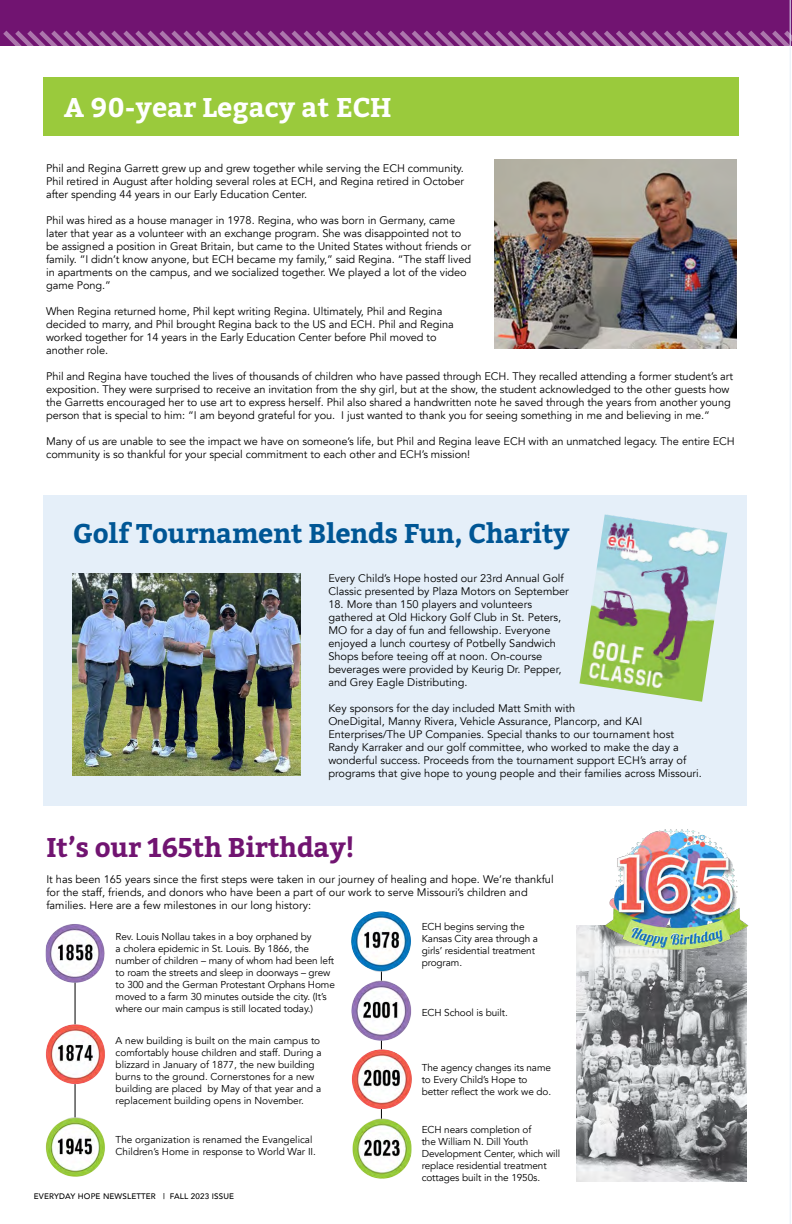
<style>
.page{position:relative;width:792px;height:1224px;background:#fff}
.page>*{position:absolute;margin:0;border:0;box-sizing:border-box;transform-origin:0 0}
.t1{font:700 27px "Bitter";letter-spacing:-.01em;color:#005695}
.t2{font:700 27px "Bitter";letter-spacing:-.01em;color:#711471}
.t3{font:700 27px "Bitter";color:#fff}
.t4{font:11px/13px "Avenir";letter-spacing:-.005em;color:#000}
.t5{font:10px/12px "Avenir";letter-spacing:-.01em;color:#000}
.t6{font:500 8px "Avenir";letter-spacing:.02em;color:#000}
</style>
<div class="page">
<hr style="left:75px;top:936px;width:1px;height:210px;background:#000">
<hr style="left:381px;top:923px;width:1px;height:211px;background:#000">
<div style="left:43px;top:77px;width:696px;height:59px;background:#9aca3c"></div>
<div style="left:43px;top:495px;width:704px;height:310px;background:#e5eff9"></div>
<div style="left:0;top:0;width:792px;height:46px;background:#711471"></div>
<svg style="left:3px;top:26px;width:789px;height:20px"></svg>
<img style="left:579px;top:514px;width:148px;height:188px">
<img style="left:73px;top:573px;width:228px;height:203px">
<img style="left:494px;top:160px;width:242px;height:188px">
<img style="left:46px;top:924px;width:59px;height:61px">
<img style="left:351px;top:911px;width:60px;height:62px">
<img style="left:352px;top:1118px;width:60px;height:61px">
<img style="left:45px;top:1024px;width:60px;height:61px">
<img style="left:351px;top:980px;width:61px;height:62px">
<img style="left:45px;top:1117px;width:60px;height:60px">
<img style="left:351px;top:1049px;width:61px;height:62px">
<img style="left:577px;top:926px;width:170px;height:255px">
<img style="left:598px;top:829px;width:151px;height:135px">
<hr style="left:790px;top:0;width:1px;height:1224px;background:#e5eff9">
<h1 class="t3" style="left:64px;top:92px;width:329px">A 90-year Legacy at ECH</h1>
<p class="t4" style="left:46px;top:162px;width:420px;text-align:justify">Phil and Regina Garrett grew up and grew together while serving the ECH community.<br>Phil retired in August after holding several roles at ECH, and Regina retired in October after spending 44 years in our Early Education Center.</p>
<p class="t4" style="left:46px;top:214px;width:427px">Phil was hired as a house manager in 1978. Regina, who was born in Germany, came later that year as a volunteer with an exchange program. She was disappointed not to be assigned a position in Great Britain, but came to the United States without friends or family. “I didn’t know anyone, but ECH became my family,” said Regina. “The staff lived in apartments on the campus, and we socialized together. We played a lot of the video game Pong.”</p>
<p class="t4" style="left:46px;top:305px;width:409px">When Regina returned home, Phil kept writing Regina. Ultimately, Phil and Regina decided to marry, and Phil brought Regina back to the US and ECH. Phil and Regina worked together for 14 years in the Early Education Center before Phil moved to another role.</p>
<p class="t4" style="left:46px;top:370px;width:689px">Phil and Regina have touched the lives of thousands of children who have passed through ECH. They recalled attending a former student’s art exposition. They were surprised to receive an invitation from the shy girl, but at the show, the student acknowledged to the other guests how the Garretts encouraged her to use art to express herself. Phil also shared a handwritten note he saved through the years from another young person that is special to him: “I am beyond grateful for you. I just wanted to thank you for seeing something in me and believing in me.“</p>
<p class="t4" style="left:46px;top:435px;width:690px">Many of us are unable to see the impact we have on someone’s life, but Phil and Regina leave ECH with an unmatched legacy. The entire ECH community is so thankful for your special commitment to each other and ECH’s mission!</p>
<h1 class="t1" style="left:73px;top:517px;width:498px">Golf Tournament Blends Fun, Charity</h1>
<p class="t4" style="left:328px;top:572px;width:242px">Every Child’s Hope hosted our 23rd Annual Golf<br>Classic presented by Plaza Motors on September</p>
<p class="t4" style="left:328px;top:598px;width:235px">18. More than 150 players and volunteers gathered at Old Hickory Golf Club in St. Peters, MO for a day of fun and fellowship. Everyone enjoyed a lunch courtesy of Potbelly Sandwich Shops before teeing off at noon. On-course beverages were provided by Keurig Dr. Pepper, and Grey Eagle Distributing.</p>
<p class="t4" style="left:328px;top:702px;width:375px">Key sponsors for the day included Matt Smith with<br>OneDigital, Manny Rivera, Vehicle Assurance, Plancorp, and KAI Enterprises/The UP Companies. Special thanks to our tournament host Randy Karraker and our golf committee, who worked to make the day a wonderful success. Proceeds from the tournament support ECH’s array of programs that give hope to young people and their families across Missouri.</p>
<h1 class="t2" style="left:46px;top:831px;width:310px">It’s our 165th Birthday!</h1>
<p class="t4" style="left:46px;top:873px;width:509px">It has been 165 years since the first steps were taken in our journey of healing and hope. We’re thankful for the staff, friends, and donors who have been a part of our work to serve Missouri’s children and families. Here are a few milestones in our long history:</p>
<p class="t5" style="left:116px;top:931px;width:221px">Rev. Louis Nollau takes in a boy orphaned by<br>a cholera epidemic in St. Louis. By 1866, the number of children – many of whom had been left to roam the streets and sleep in doorways – grew to 300 and the German Protestant Orphans Home moved to a farm 30 minutes outside the city. (It’s where our main campus is still located today.)</p>
<p class="t5" style="left:422px;top:920px;width:118px">ECH begins serving the<br>Kansas City area through a girls’ residential treatment program.</p>
<p class="t5" style="left:422px;top:1007px;width:88px">ECH School is built.</p>
<p class="t5" style="left:116px;top:1035px;width:208px">A new building is built on the main campus to comfortably house children and staff. During a blizzard in January of 1877, the new building burns to the ground. Cornerstones for a new building are placed by May of that year and a replacement building opens in November.</p>
<p class="t5" style="left:116px;top:1134px;width:202px">The organization is renamed the Evangelical<br>Children’s Home in response to World War II.</p>
<p class="t6" style="left:34px;top:1189px;width:202px">EVERYDAY HOPE NEWSLETTER | FALL 2023 ISSUE</p>
<p class="t5" style="left:422px;top:1062px;width:131px">The agency changes its name to Every Child’s Hope to better reflect the work we do.</p>
<p class="t5" style="left:422px;top:1124px;width:140px">ECH nears completion of<br>the William N. Dill Youth<br>Development Center, which will replace residential treatment cottages built in the 1950s.</p>
</div>
